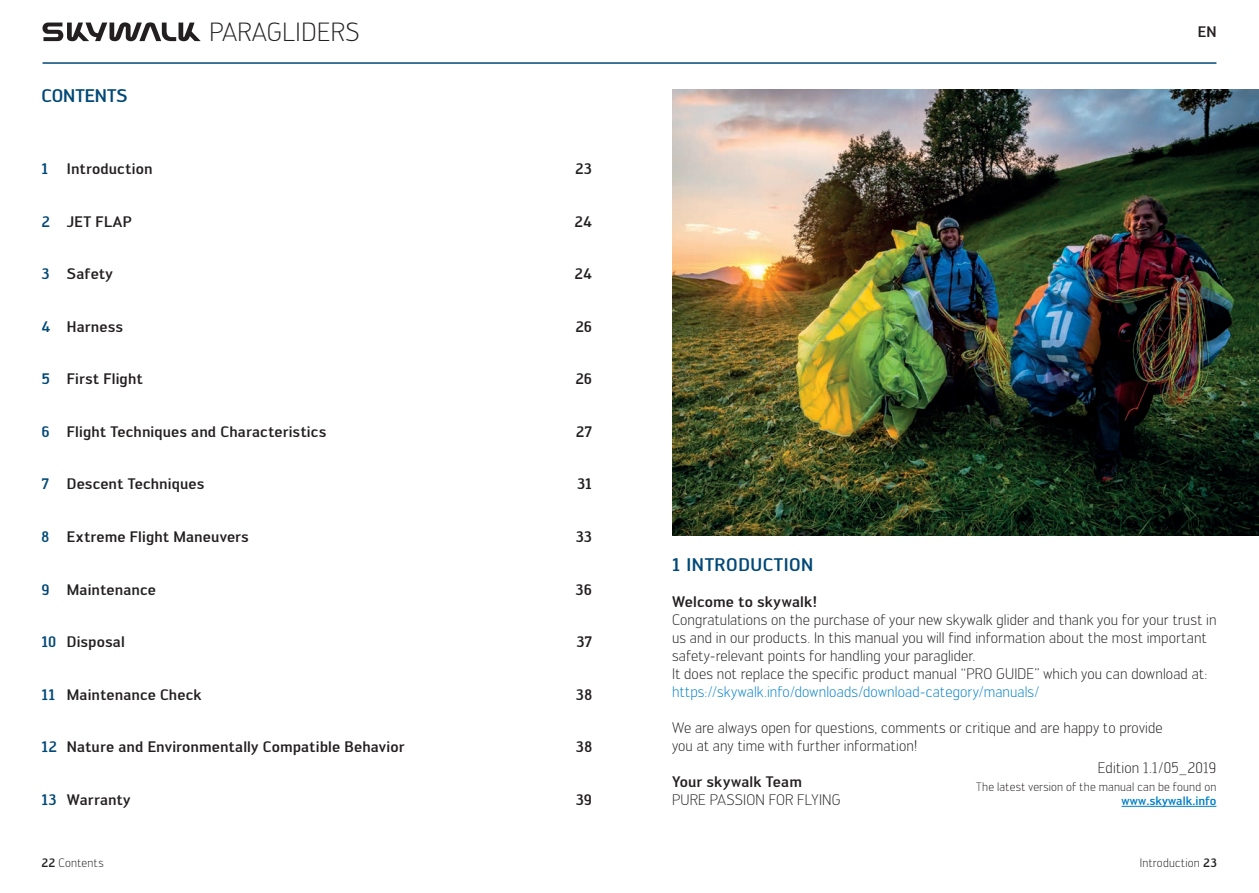
<style>
.page{position:relative;width:1259px;height:893px;background:#fff}
.page>*{position:absolute;margin:0;border:0;box-sizing:border-box;transform-origin:0 0}
.t1{font:300 25.8px "Engel";letter-spacing:.02em;color:#231f20}
.t2{font:500 18px "Engel";letter-spacing:.03em;color:#004876}
.t3{font:500 18px "Engel";color:#004876}
.t4{font:300 15px/18px "Engel";letter-spacing:.005em;color:#231f20}
.t5{font:500 15px "Engel";letter-spacing:.005em;color:#231f20}
.t6{font:300 15px "Engel";letter-spacing:.005em;color:#0080c6}
.t7{font:300 12px "Engel";letter-spacing:.015em;color:#231f20}
.t8{font:500 12px "Engel";color:#0080c6}
.s1{color:#004876}
.s2{font-weight:500}
</style>
<div class="page">
<hr style="left:43px;top:62px;width:586px;height:2px;background:#004977">
<hr style="left:629px;top:62px;width:587px;height:2px;background:#004977">
<svg style="left:43px;top:22px;width:158px;height:19px"></svg>
<img style="left:672px;top:90px;width:587px;height:446px">
<hr style="left:1121px;top:806px;width:95px;height:1px;background:#0080c6">
<p class="t3" style="left:41px;top:86px;width:88px">CONTENTS</p>
<h1 class="t1" style="left:210px;top:17px;width:151px">PARAGLIDERS</h1>
<p class="t5" style="left:41px;top:160px;width:113px"><span class="s1">1</span> Introduction</p>
<p class="t5" style="left:575px;top:160px;width:18px">23</p>
<p class="t5" style="left:41px;top:213px;width:92px"><span class="s1">2</span> JET FLAP</p>
<p class="t5" style="left:574px;top:213px;width:19px">24</p>
<p class="t5" style="left:41px;top:265px;width:73px"><span class="s1">3</span> Safety</p>
<p class="t5" style="left:574px;top:265px;width:19px">24</p>
<p class="t5" style="left:41px;top:318px;width:83px"><span class="s1">4</span> Harness</p>
<p class="t5" style="left:575px;top:318px;width:18px">26</p>
<p class="t5" style="left:41px;top:370px;width:103px"><span class="s1">5</span> First Flight</p>
<p class="t5" style="left:575px;top:370px;width:18px">26</p>
<p class="t5" style="left:41px;top:423px;width:286px"><span class="s1">6</span> Flight Techniques and Characteristics</p>
<p class="t5" style="left:576px;top:423px;width:18px">27</p>
<p class="t5" style="left:41px;top:475px;width:164px"><span class="s1">7</span> Descent Techniques</p>
<p class="t5" style="left:577px;top:475px;width:17px">31</p>
<p class="t5" style="left:41px;top:528px;width:209px"><span class="s1">8</span> Extreme Flight Maneuvers</p>
<p class="t5" style="left:575px;top:528px;width:18px">33</p>
<p class="t5" style="left:41px;top:580px;width:116px"><span class="s1">9</span> Maintenance</p>
<p class="t5" style="left:575px;top:580px;width:18px">36</p>
<p class="t5" style="left:41px;top:633px;width:85px"><span class="s1">10</span> Disposal</p>
<p class="t5" style="left:576px;top:633px;width:17px">37</p>
<p class="t5" style="left:41px;top:685px;width:162px"><span class="s1">11</span> Maintenance Check</p>
<p class="t5" style="left:576px;top:685px;width:18px">38</p>
<p class="t5" style="left:41px;top:738px;width:365px"><span class="s1">12</span> Nature and Environmentally Compatible Behavior</p>
<p class="t5" style="left:576px;top:738px;width:18px">38</p>
<p class="t5" style="left:41px;top:790px;width:91px"><span class="s1">13</span> Warranty</p>
<p class="t5" style="left:576px;top:790px;width:18px">39</p>
<p class="t5" style="left:1198px;top:23px;width:20px">EN</p>
<p class="t2" style="left:672px;top:554px;width:143px">1 INTRODUCTION</p>
<p class="t5" style="left:672px;top:593px;width:147px">Welcome to skywalk!</p>
<p class="t4" style="left:672px;top:611px;width:546px">Congratulations on the purchase of your new skywalk glider and thank you for your trust in us and in our products. In this manual you will find information about the most important safety-relevant points for handling your paraglider.<br>It does not replace the specific product manual “PRO GUIDE” which you can download at:</p>
<p class="t6" style="left:672px;top:683px;width:369px">https://skywalk.info/downloads/download-category/manuals/</p>
<p class="t4" style="left:672px;top:719px;width:492px">We are always open for questions, comments or critique and are happy to provide you at any time with further information!</p>
<p class="t5" style="left:672px;top:773px;width:131px">Your skywalk Team</p>
<p class="t4" style="left:672px;top:791px;width:170px">PURE PASSION FOR FLYING</p>
<p class="t4" style="left:1098px;top:758px;width:120px">Edition 1.1/05_2019</p>
<p class="t7" style="left:976px;top:780px;width:242px">The latest version of the manual can be found on</p>
<p class="t8" style="left:1121px;top:794px;width:96px">www.skywalk.info</p>
<p class="t7" style="left:41px;top:856px;width:64px"><span class="s2">22</span> Contents</p>
<p class="t7" style="left:1139px;top:856px;width:79px">Introduction <span class="s2">23</span></p>
</div>
